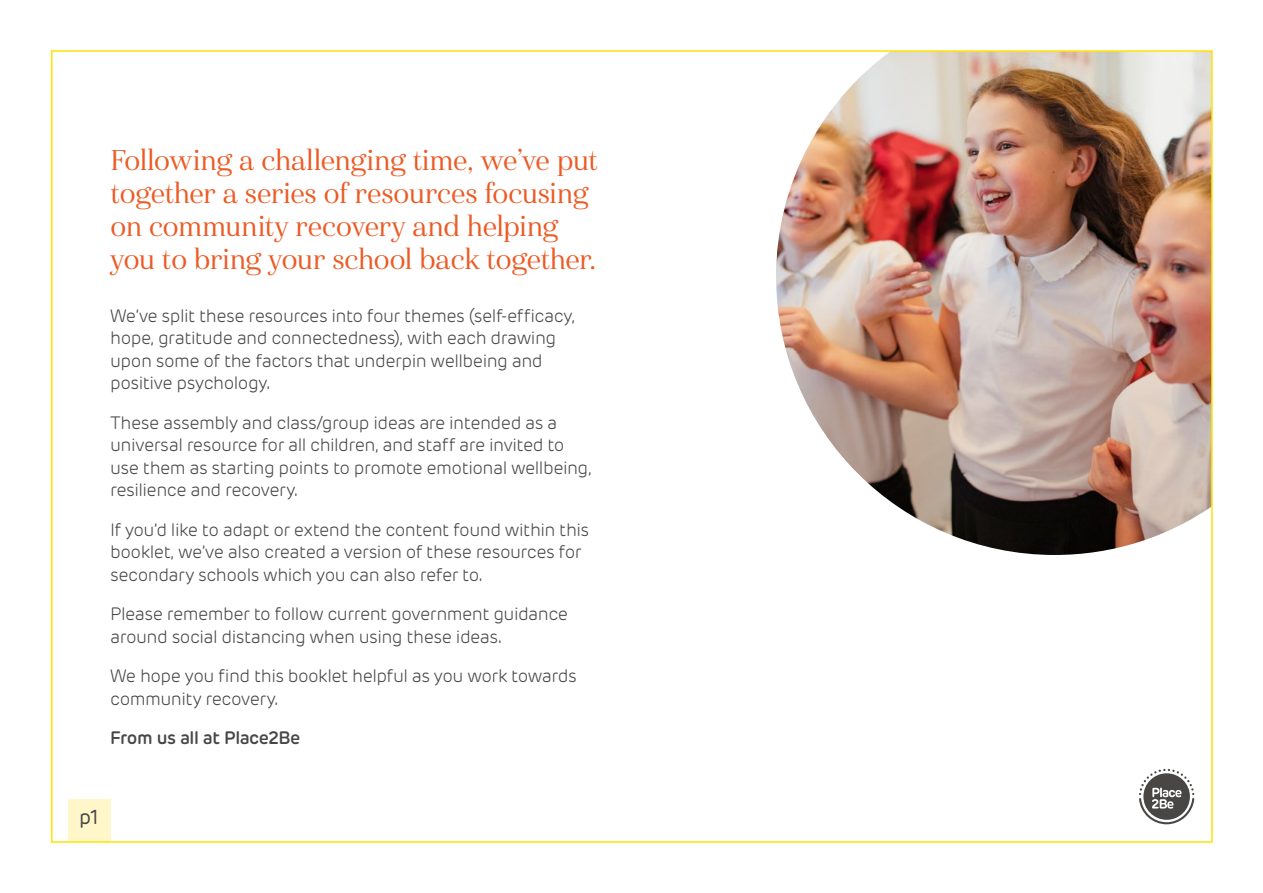
<style>
.page{position:relative;width:1263px;height:893px;background:#fff}
.page>*{position:absolute;margin:0;border:0;box-sizing:border-box;transform-origin:0 0}
.t1{font:28.5px/33px "Haboro Nor Reg";letter-spacing:-.03em;color:#eb5b25}
.t2{font:20.25px "Rubrik New";color:#484746}
.t3{font:300 18px/22.5px "Rubrik New";letter-spacing:-.03em;color:#484746}
.t4{font:600 18px "Rubrik New";letter-spacing:-.03em;color:#484746}
</style>
<div class="page">
<svg style="left:1139px;top:769px;width:55px;height:55px"></svg>
<div style="left:68px;top:800px;width:42px;height:42px;background:#fff7c9"></div>
<img style="left:776px;top:53px;width:434px;height:502px">
<h1 class="t1" style="left:110px;top:144px;width:489px">Following a challenging time, we’ve put together a series of resources focusing on community recovery and helping you to bring your school back together.</h1>
<p class="t3" style="left:110px;top:304px;width:466px">We’ve split these resources into four themes (self-efficacy, hope, gratitude and connectedness), with each drawing upon some of the factors that underpin wellbeing and positive psychology.</p>
<p class="t3" style="left:110px;top:411px;width:483px">These assembly and class/group ideas are intended as a universal resource for all children, and staff are invited to use them as starting points to promote emotional wellbeing, resilience and recovery.</p>
<p class="t3" style="left:110px;top:518px;width:480px">If you’d like to adapt or extend the content found within this booklet, we’ve also created a version of these resources for secondary schools which you can also refer to.</p>
<p class="t3" style="left:110px;top:603px;width:460px">Please remember to follow current government guidance around social distancing when using these ideas.</p>
<p class="t3" style="left:110px;top:665px;width:468px">We hope you find this booklet helpful as you work towards community recovery.</p>
<p class="t4" style="left:110px;top:727px;width:192px">From us all at Place2Be</p>
<p class="t2" style="left:79px;top:805px;width:21px">p1</p>
</div>
